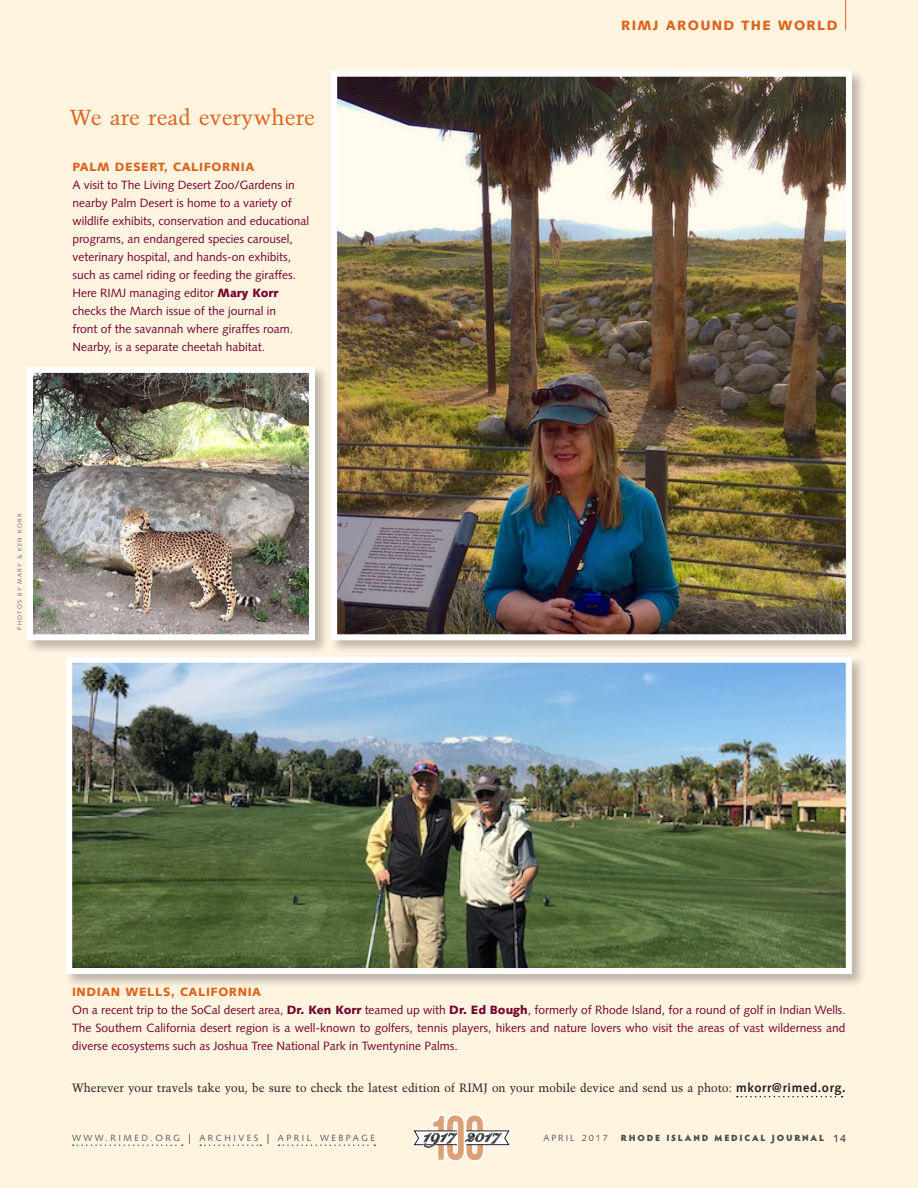
<style>
.page{position:relative;width:918px;height:1188px;background:#fef4e0}
.page>*{position:absolute;margin:0;border:0;box-sizing:border-box;transform-origin:0 0}
.COLUMN_Headline_red{font:21.75px "Trump Mediaeval";color:#dc641c}
.dept_orange{font:900 13.5px "Syntax";letter-spacing:.1em;color:#dc641c}
.column_Caption{font:12px/18px "Syntax";color:#750130}
.People_text_1st_line{font:12px "Trump Mediaeval";color:#231f20}
.column_Caption-2{font:900 12px "Syntax";letter-spacing:.05em;color:#dc641c}
.t1{font:9px "Syntax";letter-spacing:.275em;color:#57585a}
.t2{font:900 9px "Hypatia Sans Pro";letter-spacing:.2em;color:#4b4c4d}
.t3{font:9px "Syntax";letter-spacing:.21em;color:#57585a}
.Photo_credit{font:6px "Syntax";letter-spacing:.2em;color:#6c6d70}
.s1{font-weight:900;color:#dc641c}
.s2{font-weight:900}
.s3{font-family:"Syntax";font-weight:700;font-size:12.75px}
.s4{font-weight:700;font-size:12.75px}
.s5{font-size:13.5px;color:#231f20}
.s6{font-family:"Syntax";font-weight:400;font-size:10.5px;color:#231f20}
</style>
<div class="page">
<hr style="left:845px;top:0;width:1px;height:30px;background:#dc641c">
<svg style="left:737px;top:1096px;width:106px;height:1px"></svg>
<svg style="left:73px;top:1144px;width:110px;height:2px"></svg>
<svg style="left:200px;top:1144px;width:61px;height:2px"></svg>
<svg style="left:279px;top:1144px;width:96px;height:2px"></svg>
<svg style="left:412px;top:1114px;width:99px;height:48px"></svg>
<div style="left:329px;top:69px;width:538px;height:586px;background:#231f20;opacity:.3"></div>
<img style="left:338px;top:78px;width:507px;height:555px">
<div style="left:331px;top:71px;width:521px;height:569px;border:6px solid #fff"></div>
<div style="left:25px;top:365px;width:305px;height:290px;background:#231f20;opacity:.3"></div>
<img style="left:34px;top:374px;width:274px;height:259px">
<div style="left:27px;top:367px;width:288px;height:273px;border:6px solid #fff"></div>
<div style="left:64px;top:655px;width:803px;height:334px;background:#231f20;opacity:.3"></div>
<img style="left:73px;top:664px;width:772px;height:303px">
<div style="left:66px;top:657px;width:786px;height:317px;border:6px solid #fff"></div>
<p class="COLUMN_Headline_red" style="left:70px;top:104px;width:247px">We are read everywhere</p>
<p class="column_Caption" style="left:72px;top:158px;width:238px"><span class="s1">PALM DESERT, CALIFORNIA<br></span>A visit to The Living Desert Zoo/Gardens in nearby Palm Desert is home to a variety of wildlife exhibits, conservation and educational programs, an endangered species carousel, veterinary hospital, and hands-on exhibits, such as camel riding or feeding the giraffes.<br>Here RIMJ managing editor <span class="s2">Mary Korr </span>checks the March issue of the journal in<br>front of the savannah where giraffes roam.<br>Nearby, is a separate cheetah habitat.</p>
<p class="Photo_credit" style="left:16px;top:630px;width:118px;rotate:-90deg">PHOTOS BY MARY &amp; KEN KORR</p>
<p class="dept_orange" style="left:621px;top:17px;width:218px">RIMJ AROUND THE WORLD</p>
<p class="column_Caption-2" style="left:72px;top:985px;width:191px">INDIAN WELLS, CALIFORNIA</p>
<p class="column_Caption" style="left:72px;top:1001px;width:775px;text-align:justify">On a recent trip to the SoCal desert area, <span class="s2">Dr. Ken Korr</span> teamed up with <span class="s2">Dr. Ed Bough</span>, formerly of Rhode Island, for a round of golf in Indian Wells.<br>The Southern California desert region is a well-known to golfers, tennis players, hikers and nature lovers who visit the areas of vast wilderness and diverse ecosystems such as Joshua Tree National Park in Twentynine Palms.</p>
<p class="People_text_1st_line" style="left:72px;top:1081px;width:775px">Wherever your travels take you, be sure to check the latest edition of RIMJ on your mobile device and send us a photo: <span class="s3">mkorr@rimed.org</span><span class="s4">.</span></p>
<p class="t1" style="left:72px;top:1132px;width:304px">WWW.RIMED.ORG <span class="s5">|</span> ARCHIVES <span class="s5">|</span> APRIL WEBPAGE</p>
<p class="t3" style="left:544px;top:1132px;width:66px">APRIL 2017</p>
<p class="t2" style="left:621px;top:1131px;width:227px">RHODE ISLAND MEDICAL JOURNAL <span class="s6">14</span></p>
</div>
